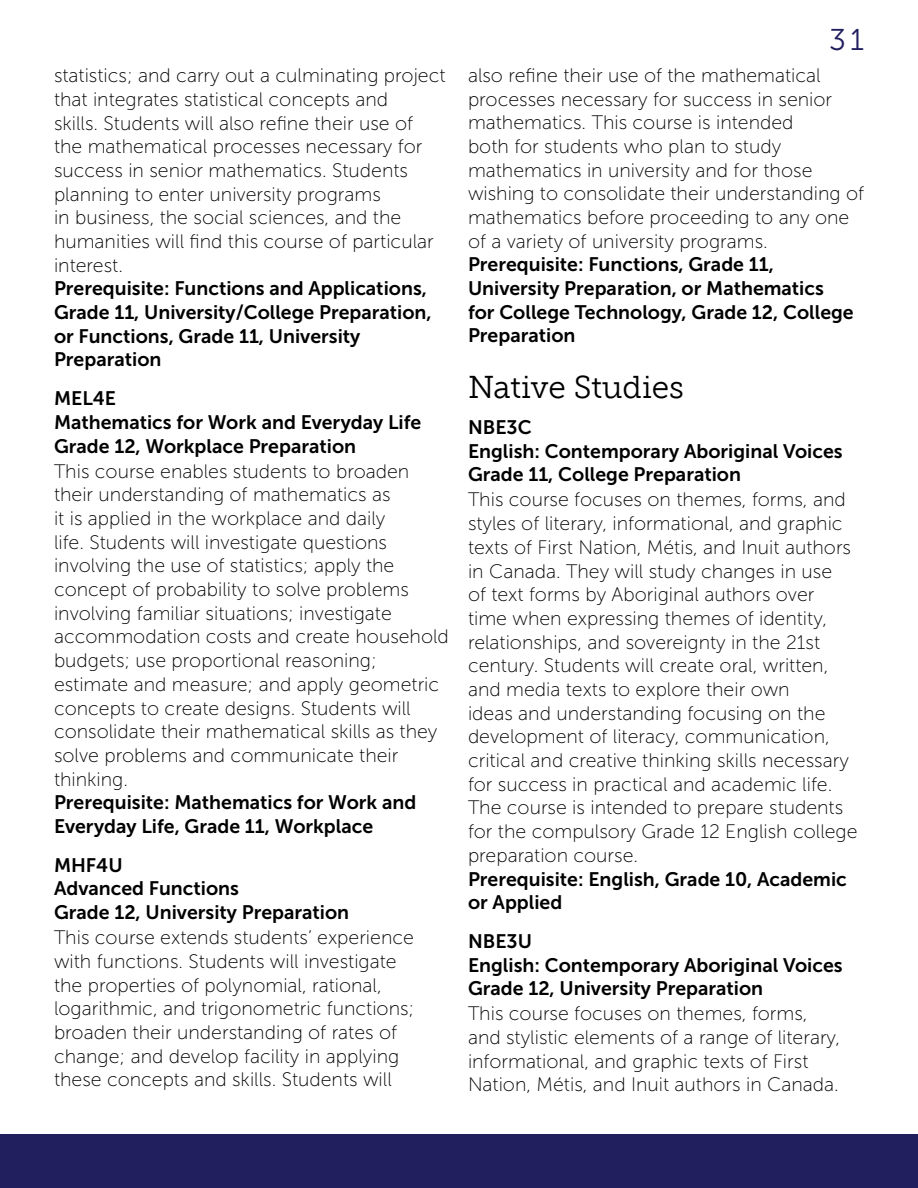
<style>
.page{position:relative;width:918px;height:1188px;background:#fff}
.page>*{position:absolute;margin:0;border:0;box-sizing:border-box;transform-origin:0 0}
.t1{font:31.5px "Museo Slab 300";letter-spacing:-.005em;color:#000}
.t2{font:30px "Museo Sans 300";color:#221f5f}
.t3{font:19.5px/23.7px "Museo Sans 100";color:#000}
.t4{font:19.5px/23.7px "Museo Sans 700";color:#000}
</style>
<div class="page">
<div style="left:0;top:1134px;width:918px;height:54px;background:#221f5f"></div>
<p class="t3" style="left:54px;top:64px;width:393px">statistics; and carry out a culminating project that integrates statistical concepts and<br>skills. Students will also refine their use of the mathematical processes necessary for success in senior mathematics. Students planning to enter university programs<br>in business, the social sciences, and the humanities will find this course of particular interest.</p>
<p class="t4" style="left:54px;top:277px;width:379px">Prerequisite: Functions and Applications, Grade 11, University/College Preparation, or Functions, Grade 11, University Preparation</p>
<p class="t4" style="left:54px;top:387px;width:369px">MEL4E<br>Mathematics for Work and Everyday Life<br>Grade 12, Workplace Preparation</p>
<p class="t3" style="left:54px;top:459px;width:396px">This course enables students to broaden their understanding of mathematics as<br>it is applied in the workplace and daily<br>life. Students will investigate questions involving the use of statistics; apply the concept of probability to solve problems involving familiar situations; investigate accommodation costs and create household budgets; use proportional reasoning; estimate and measure; and apply geometric concepts to create designs. Students will consolidate their mathematical skills as they solve problems and communicate their thinking.</p>
<p class="t4" style="left:54px;top:791px;width:364px">Prerequisite: Mathematics for Work and<br>Everyday Life, Grade 11, Workplace</p>
<p class="t4" style="left:54px;top:853px;width:297px">MHF4U<br>Advanced Functions<br>Grade 12, University Preparation</p>
<p class="t3" style="left:54px;top:926px;width:362px">This course extends students’ experience with functions. Students will investigate the properties of polynomial, rational, logarithmic, and trigonometric functions; broaden their understanding of rates of change; and develop facility in applying these concepts and skills. Students will</p>
<h2 class="t2" style="left:829px;top:24px;width:36px">31</h2>
<p class="t3" style="left:468px;top:64px;width:398px">also refine their use of the mathematical processes necessary for success in senior mathematics. This course is intended<br>both for students who plan to study mathematics in university and for those wishing to consolidate their understanding of mathematics before proceeding to any one of a variety of university programs.</p>
<p class="t4" style="left:468px;top:253px;width:387px">Prerequisite: Functions, Grade 11, University Preparation, or Mathematics for College Technology, Grade 12, College Preparation</p>
<h1 class="t1" style="left:468px;top:370px;width:217px">Native Studies</h1>
<p class="t4" style="left:468px;top:415px;width:376px">NBE3C<br>English: Contemporary Aboriginal Voices<br>Grade 11, College Preparation</p>
<p class="t3" style="left:468px;top:488px;width:391px">This course focuses on themes, forms, and styles of literary, informational, and graphic texts of First Nation, Métis, and Inuit authors in Canada. They will study changes in use<br>of text forms by Aboriginal authors over time when expressing themes of identity, relationships, and sovereignty in the 21st century. Students will create oral, written, and media texts to explore their own<br>ideas and understanding focusing on the development of literacy, communication, critical and creative thinking skills necessary for success in practical and academic life.<br>The course is intended to prepare students for the compulsory Grade 12 English college preparation course.</p>
<p class="t4" style="left:468px;top:867px;width:380px">Prerequisite: English, Grade 10, Academic or Applied</p>
<p class="t4" style="left:468px;top:929px;width:376px">NBE3U<br>English: Contemporary Aboriginal Voices<br>Grade 12, University Preparation</p>
<p class="t3" style="left:468px;top:1002px;width:374px">This course focuses on themes, forms, and stylistic elements of a range of literary, informational, and graphic texts of First Nation, Métis, and Inuit authors in Canada.</p>
</div>
